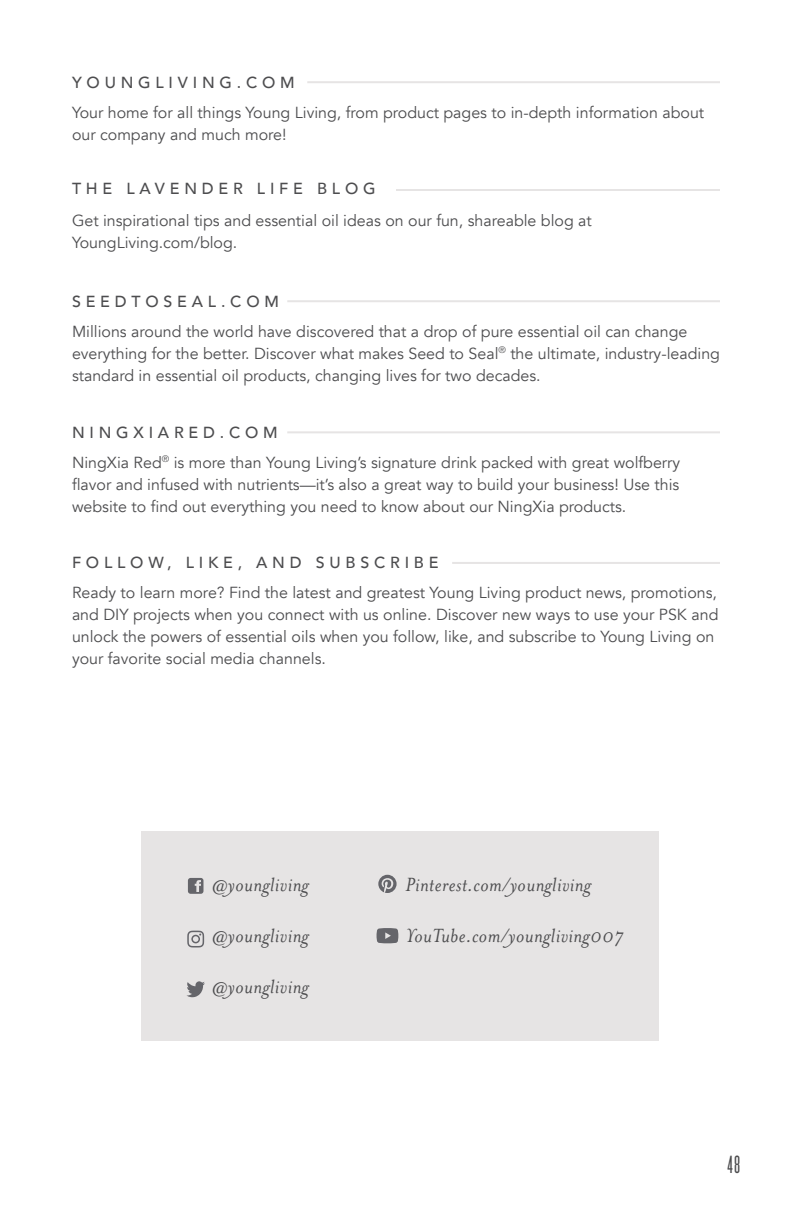
<style>
.page{position:relative;width:792px;height:1224px;background:#fff}
.page>*{position:absolute;margin:0;border:0;box-sizing:border-box;transform-origin:0 0}
.t1{font:26px "Knockout 26 Junior Flywght";color:#4d4d4f}
.t2{font:italic 22px "Mrs Eaves OT";letter-spacing:.02em;color:#4d4d4f}
.t3{font:16px/22px "Avenir";color:#4d4d4f}
.t4{font:500 16px "Avenir";letter-spacing:.3em;color:#4d4d4f}
</style>
<div class="page">
<hr style="left:307px;top:81px;width:413px;height:2px;background:#e6e4e4">
<hr style="left:396px;top:189px;width:324px;height:2px;background:#e6e4e4">
<hr style="left:287px;top:300px;width:433px;height:2px;background:#e6e4e4">
<hr style="left:287px;top:431px;width:433px;height:2px;background:#e6e4e4">
<hr style="left:452px;top:562px;width:268px;height:2px;background:#e6e4e4">
<div style="left:141px;top:831px;width:518px;height:210px;background:#e6e4e4"></div>
<svg style="left:188px;top:878px;width:16px;height:16px"></svg>
<svg style="left:186px;top:981px;width:19px;height:16px"></svg>
<svg style="left:378px;top:875px;width:19px;height:18px"></svg>
<svg style="left:187px;top:931px;width:17px;height:17px"></svg>
<svg style="left:377px;top:928px;width:21px;height:15px"></svg>
<p class="t4" style="left:72px;top:69px;width:224px">YOUNGLIVING.COM</p>
<p class="t3" style="left:72px;top:102px;width:634px">Your home for all things Young Living, from product pages to in-depth information about our company and much more!</p>
<p class="t4" style="left:72px;top:175px;width:305px">THE LAVENDER LIFE BLOG</p>
<p class="t3" style="left:72px;top:210px;width:521px">Get inspirational tips and essential oil ideas on our fun, shareable blog at<br>YoungLiving.com/blog.</p>
<p class="t4" style="left:72px;top:287px;width:208px">SEEDTOSEAL.COM</p>
<p class="t3" style="left:72px;top:320px;width:650px">Millions around the world have discovered that a drop of pure essential oil can change everything for the better. Discover what makes Seed to Seal<sup>®</sup> the ultimate, industry-leading standard in essential oil products, changing lives for two decades.</p>
<p class="t4" style="left:72px;top:418px;width:207px">NINGXIARED.COM</p>
<p class="t3" style="left:72px;top:451px;width:610px;text-align:justify">NingXia Red<sup>®</sup> is more than Young Living’s signature drink packed with great wolfberry flavor and infused with nutrients—it’s also a great way to build your business! Use this website to find out everything you need to know about our NingXia products.</p>
<p class="t4" style="left:72px;top:549px;width:368px">FOLLOW, LIKE, AND SUBSCRIBE</p>
<p class="t3" style="left:72px;top:582px;width:648px">Ready to learn more? Find the latest and greatest Young Living product news, promotions, and DIY projects when you connect with us online. Discover new ways to use your PSK and unlock the powers of essential oils when you follow, like, and subscribe to Young Living on your favorite social media channels.</p>
<h2 class="t2" style="left:212px;top:872px;width:98px">@youngliving</h2>
<h2 class="t2" style="left:212px;top:923px;width:98px">@youngliving</h2>
<h2 class="t2" style="left:212px;top:974px;width:98px">@youngliving</h2>
<h2 class="t2" style="left:406px;top:872px;width:187px">Pinterest.com/youngliving</h2>
<h2 class="t2" style="left:406px;top:923px;width:220px">YouTube.com/youngliving007</h2>
<h1 class="t1" style="left:728px;top:1150px;width:14px">48</h1>
</div>
